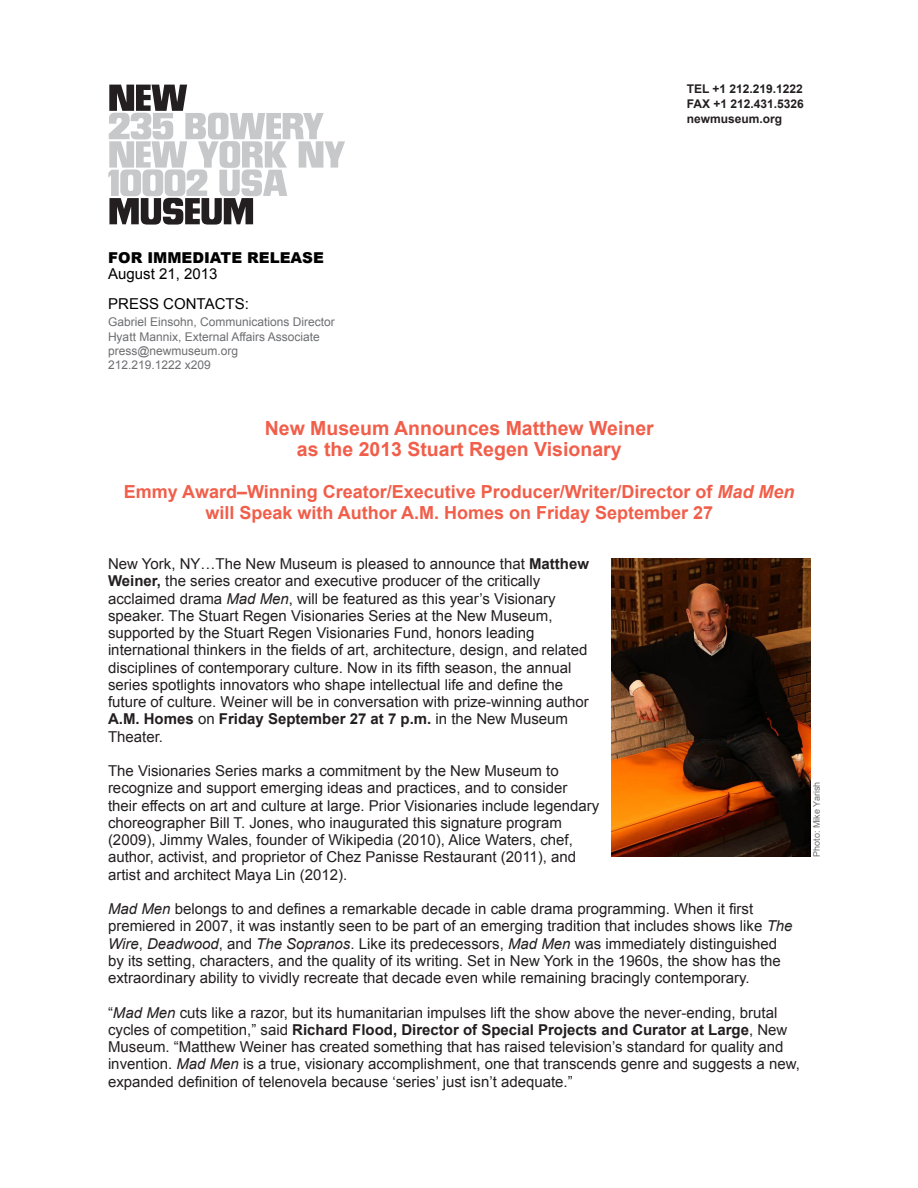
<style>
.page{position:relative;width:918px;height:1188px;background:#fff}
.page>*{position:absolute;margin:0;border:0;box-sizing:border-box;transform-origin:0 0}
.t1{font:700 19.5px/21px "Arial";color:#f15e4a;text-align:center}
.t2{font:700 18px "Arial";color:#f15e4a}
.t3{font:15px/17.2px "Arial";color:#231f20}
.t4{font:15px "Arial";color:#000}
.t5{font:900 15px "Arial";color:#000}
.t6{font:12px "Arial";color:#6d6e71}
.t7{font:700 12px "Arial";color:#231f20}
.t8{font:9px "Arial";color:#6d6e71}
.s1{font-style:italic}
.s2{font-weight:700}
</style>
<div class="page">
<svg style="left:108px;top:85px;width:237px;height:140px"></svg>
<img style="left:611px;top:558px;width:199px;height:299px">
<p class="t7" style="left:687px;top:81px;width:118px">TEL +1 212.219.1222</p>
<p class="t7" style="left:687px;top:96px;width:119px">FAX +1 212.431.5326</p>
<p class="t7" style="left:687px;top:111px;width:97px">newmuseum.org</p>
<p class="t5" style="left:108px;top:246px;width:217px">FOR IMMEDIATE RELEASE</p>
<p class="t4" style="left:108px;top:264px;width:111px">August 21, 2013</p>
<p class="t4" style="left:108px;top:294px;width:142px">PRESS CONTACTS:</p>
<p class="t6" style="left:108px;top:314px;width:228px">Gabriel Einsohn, Communications Director</p>
<p class="t6" style="left:108px;top:329px;width:213px">Hyatt Mannix, External Affairs Associate</p>
<p class="t6" style="left:108px;top:343px;width:132px">press@newmuseum.org</p>
<p class="t6" style="left:108px;top:357px;width:104px">212.219.1222 x209</p>
<p class="t1" style="left:265px;top:418px;width:390px">New Museum Announces Matthew Weiner as the 2013 Stuart Regen Visionary</p>
<p class="t2" style="left:124px;top:480px;width:672px">Emmy Award–Winning Creator/Executive Producer/Writer/Director of <span class="s1">Mad Men</span></p>
<p class="t2" style="left:205px;top:501px;width:509px">will Speak with Author A.M. Homes on Friday September 27</p>
<p class="t3" style="left:108px;top:555px;width:483px">New York, NY…The New Museum is pleased to announce that <span class="s2">Matthew Weiner,</span> the series creator and executive producer of the critically acclaimed drama <span class="s1">Mad Men</span>, will be featured as this year’s Visionary speaker. The Stuart Regen Visionaries Series at the New Museum, supported by the Stuart Regen Visionaries Fund, honors leading international thinkers in the fields of art, architecture, design, and related disciplines of contemporary culture. Now in its fifth season, the annual series spotlights innovators who shape intellectual life and define the future of culture. Weiner will be in conversation with prize-winning author <span class="s2">A.M. Homes</span> on <span class="s2">Friday September 27 at 7 p.m.</span> in the New Museum Theater.</p>
<p class="t3" style="left:108px;top:762px;width:493px">The Visionaries Series marks a commitment by the New Museum to recognize and support emerging ideas and practices, and to consider their effects on art and culture at large. Prior Visionaries include legendary choreographer Bill T. Jones, who inaugurated this signature program (2009), Jimmy Wales, founder of Wikipedia (2010), Alice Waters, chef, author, activist, and proprietor of Chez Panisse Restaurant (2011), and artist and architect Maya Lin (2012).</p>
<p class="t3" style="left:108px;top:900px;width:686px"><span class="s1">Mad Men</span> belongs to and defines a remarkable decade in cable drama programming. When it first premiered in 2007, it was instantly seen to be part of an emerging tradition that includes shows like <span class="s1">The Wire</span>, <span class="s1">Deadwood</span>, and <span class="s1">The Sopranos</span>. Like its predecessors, <span class="s1">Mad Men</span> was immediately distinguished by its setting, characters, and the quality of its writing. Set in New York in the 1960s, the show has the extraordinary ability to vividly recreate that decade even while remaining bracingly contemporary.</p>
<p class="t3" style="left:108px;top:1004px;width:694px">“<span class="s1">Mad Men</span> cuts like a razor, but its humanitarian impulses lift the show above the never-ending, brutal cycles of competition,” said <span class="s2">Richard Flood, Director of Special Projects and Curator at Large</span>, New Museum. “Matthew Weiner has created something that has raised television’s standard for quality and invention. <span class="s1">Mad Men</span> is a true, visionary accomplishment, one that transcends genre and suggests a new, expanded definition of telenovela because ‘series’ just isn’t adequate.”</p>
<p class="t8" style="left:811px;top:857px;width:76px;rotate:-90deg">Photo: Mike Yarish</p>
</div>
